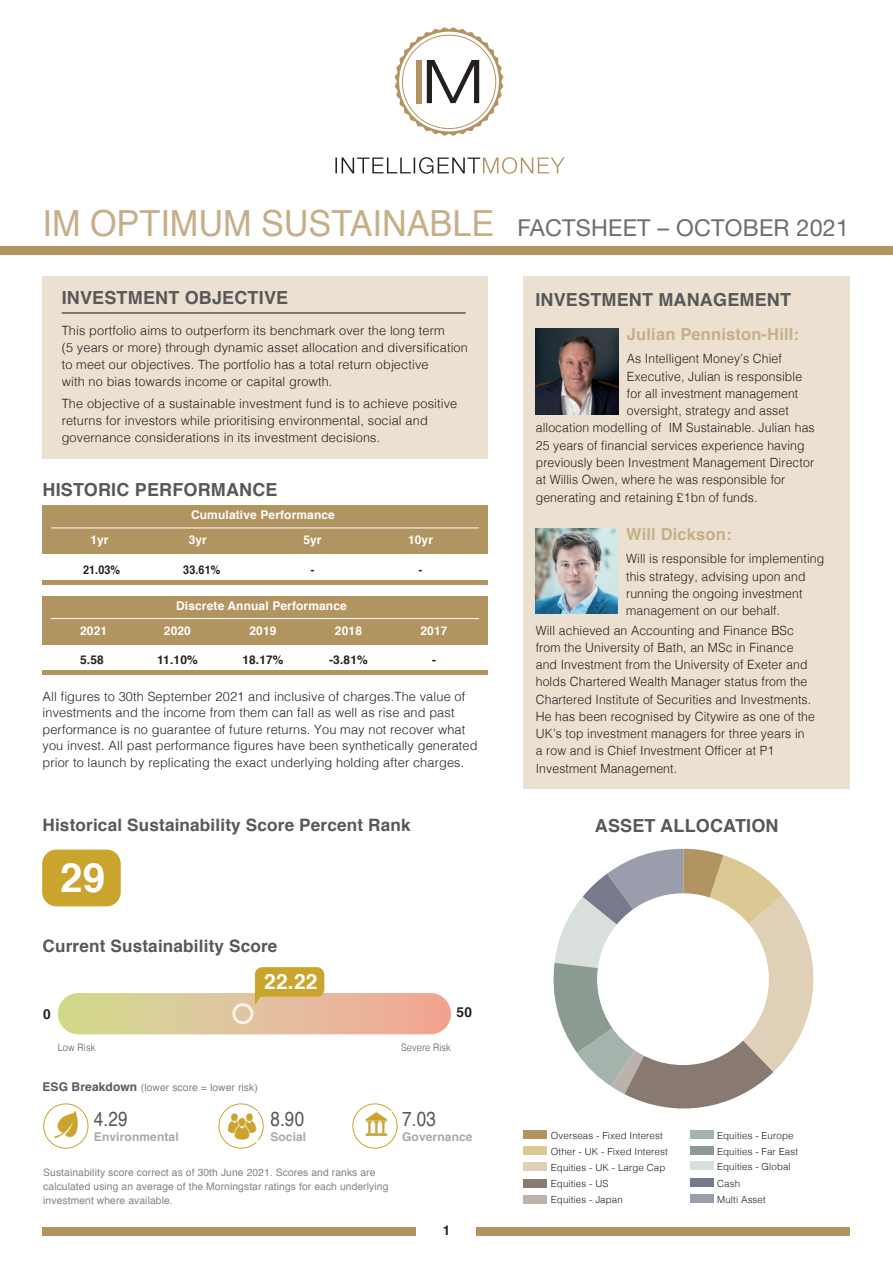
<style>
.page{position:relative;width:893px;height:1263px;background:#fff}
.page>*{position:absolute;margin:0;border:0;box-sizing:border-box;transform-origin:0 0}
.t1{font:700 40.35px "Helvetica";color:#fff}
.t2{font:36px "Helvetica";color:#c6af88;scale:.95 1}
.t3{font:23.4px "Helvetica Neue";letter-spacing:.01em;color:#6c6d70}
.t4{font:700 21px "Helvetica";color:#fff}
.t5{font:20.4px "Helvetica";color:#57585a;scale:.84 1}
.t6{font:700 18px "Helvetica";letter-spacing:.01em;color:#57585a}
.t7{font:700 17.1px "Helvetica";letter-spacing:.01em;color:#57585a}
.t8{font:700 16.5px "Helvetica";letter-spacing:.01em;color:#c6af88}
.t9{font:700 13.65px "Helvetica";color:#231f20}
.t10{font:700 13.5px "Helvetica";color:#231f20}
.t11{font:300 12.75px/17.2px "Helvetica";letter-spacing:.01em;color:#231f20;scale:.96 1}
.t12{font:300 12.75px/17.2px "Helvetica";letter-spacing:.01em;color:#231f20}
.t13{font:700 12px "Helvetica";letter-spacing:.01em;color:#fff}
.t14{font:700 12px "Helvetica";letter-spacing:.01em;color:#a8a9ad}
.t15{font:700 12px "Helvetica";letter-spacing:.01em;color:#231f20}
.t16{font:700 12px "Helvetica";letter-spacing:.01em;color:#231f20;scale:.9 1}
.t17{font:10.35px/13.6px "Helvetica";letter-spacing:.01em;color:#808285}
.t18{font:300 10.35px "Helvetica";letter-spacing:.01em;color:#57585a;scale:.9 1}
.t19{font:300 9.75px/15.5px "Helvetica";letter-spacing:.01em;color:#231f20}
.s1{font-weight:700;font-size:12px;color:#57585a}
</style>
<div class="page">
<div style="left:43px;top:1227px;width:807px;height:8px;background:#b29461"></div>
<div style="left:417px;top:1225px;width:59px;height:12px;background:#fff"></div>
<div style="left:0;top:247px;width:893px;height:8px;background:#b29461"></div>
<svg style="left:395px;top:27px;width:108px;height:109px"></svg>
<div style="left:417px;top:60px;width:5px;height:43px;background:#b29461"></div>
<svg style="left:335px;top:157px;width:230px;height:17px"></svg>
<div style="left:43px;top:276px;width:444px;height:183px;background:#ece1d0"></div>
<hr style="left:62px;top:312px;width:404px;height:2px;background:#57585a">
<div style="left:523px;top:276px;width:327px;height:513px;background:#ece1d0"></div>
<img style="left:536px;top:329px;width:82px;height:85px">
<img style="left:535px;top:529px;width:83px;height:85px">
<svg style="left:554px;top:849px;width:260px;height:260px"></svg>
<div style="left:597px;top:893px;width:172px;height:172px;background:#fff;border-radius:50%"></div>
<div style="left:524px;top:1131px;width:23px;height:8px;background:#b29461"></div>
<div style="left:524px;top:1146px;width:23px;height:9px;background:#dbc893"></div>
<div style="left:524px;top:1163px;width:23px;height:8px;background:#dfd0b7"></div>
<div style="left:524px;top:1179px;width:23px;height:8px;background:#887a71"></div>
<div style="left:690px;top:1146px;width:23px;height:9px;background:#8b9b92"></div>
<div style="left:690px;top:1162px;width:23px;height:8px;background:#d9dfda"></div>
<div style="left:690px;top:1178px;width:23px;height:9px;background:#767a8d"></div>
<div style="left:690px;top:1194px;width:23px;height:9px;background:#9a9dab"></div>
<div style="left:524px;top:1195px;width:23px;height:8px;background:#bbb2ac"></div>
<div style="left:690px;top:1131px;width:23px;height:8px;background:#a4b3ab"></div>
<hr style="left:43px;top:580px;width:444px;height:4px;background:#b29461">
<div style="left:43px;top:505px;width:444px;height:49px;background:#b29461"></div>
<hr style="left:51px;top:527px;width:428px;height:1px;background:#fff">
<hr style="left:43px;top:671px;width:444px;height:4px;background:#b29461">
<div style="left:43px;top:596px;width:444px;height:49px;background:#b29461"></div>
<hr style="left:51px;top:618px;width:428px;height:1px;background:#fff">
<div style="left:58px;top:993px;width:393px;height:41px;background:linear-gradient(to right,#d1dd96,#f3a59b);border-radius:21px"></div>
<div style="left:232px;top:1003px;width:21px;height:21px;border:3px solid #f8f3e6;border-radius:50%"></div>
<div style="left:255px;top:967px;width:69px;height:30px;background:#cba42e;border-radius:7px"></div>
<svg style="left:255px;top:992px;width:8px;height:13px"></svg>
<div style="left:43px;top:1103px;width:45px;height:45px;border:1px solid #cba42e;border-radius:50%"></div>
<img style="left:54px;top:1111px;width:25px;height:26px">
<div style="left:218px;top:1103px;width:46px;height:45px;border:1px solid #cba42e;border-radius:50%"></div>
<img style="left:228px;top:1113px;width:29px;height:28px">
<div style="left:352px;top:1103px;width:46px;height:45px;border:1px solid #cba42e;border-radius:50%"></div>
<img style="left:365px;top:1111px;width:23px;height:25px">
<div style="left:42px;top:849px;width:79px;height:57px;background:#cba42e;border-radius:14px"></div>
<h2 class="t2" style="left:43px;top:196px;width:477px">IM OPTIMUM SUSTAINABLE</h2>
<h3 class="t6" style="left:62px;top:283px;width:228px">INVESTMENT OBJECTIVE</h3>
<p class="t12" style="left:62px;top:321px;width:408px">This portfolio aims to outperform its benchmark over the long term<br>(5 years or more) through dynamic asset allocation and diversification to meet our objectives. The portfolio has a total return objective<br>with no bias towards income or capital growth.</p>
<p class="t12" style="left:62px;top:394px;width:397px">The objective of a sustainable investment fund is to achieve positive returns for investors while prioritising environmental, social and governance considerations in its investment decisions.</p>
<h3 class="t6" style="left:43px;top:475px;width:237px">HISTORIC PERFORMANCE</h3>
<p class="t13" style="left:191px;top:505px;width:145px">Cumulative Performance</p>
<p class="t13" style="left:90px;top:530px;width:20px">1yr</p>
<p class="t13" style="left:189px;top:530px;width:20px">3yr</p>
<p class="t13" style="left:303px;top:530px;width:20px">5yr</p>
<p class="t13" style="left:408px;top:530px;width:27px">10yr</p>
<p class="t16" style="left:83px;top:560px;width:43px">21.03%</p>
<p class="t16" style="left:183px;top:560px;width:43px">33.61%</p>
<p class="t16" style="left:311px;top:560px;width:5px">-</p>
<p class="t16" style="left:419px;top:560px;width:5px">-</p>
<p class="t13" style="left:176px;top:596px;width:172px">Discrete Annual Performance</p>
<p class="t13" style="left:80px;top:621px;width:29px">2021</p>
<p class="t13" style="left:164px;top:621px;width:29px">2020</p>
<p class="t13" style="left:249px;top:621px;width:29px">2019</p>
<p class="t13" style="left:335px;top:621px;width:29px">2018</p>
<p class="t13" style="left:420px;top:621px;width:29px">2017</p>
<p class="t15" style="left:80px;top:650px;width:25px">5.58</p>
<p class="t15" style="left:157px;top:650px;width:42px">11.10%</p>
<p class="t15" style="left:242px;top:650px;width:43px">18.17%</p>
<p class="t15" style="left:329px;top:650px;width:40px">-3.81%</p>
<p class="t15" style="left:432px;top:650px;width:5px">-</p>
<p class="t12" style="left:43px;top:687px;width:437px;line-height:16.5px">All figures to 30th September 2021 and inclusive of charges.The value of investments and the income from them can fall as well as rise and past performance is no guarantee of future returns. You may not recover what you invest. All past performance figures have been synthetically generated prior to launch by replicating the exact underlying holding after charges.</p>
<h3 class="t7" style="left:43px;top:811px;width:370px">Historical Sustainability Score Percent Rank</h3>
<h1 class="t1" style="left:60px;top:845px;width:47px">29</h1>
<h3 class="t7" style="left:43px;top:932px;width:236px">Current Sustainability Score</h3>
<h3 class="t4" style="left:264px;top:965px;width:55px">22.22</h3>
<p class="t9" style="left:43px;top:1003px;width:9px">0</p>
<p class="t9" style="left:457px;top:1001px;width:17px">50</p>
<p class="t18" style="left:58px;top:1039px;width:43px">Low Risk</p>
<p class="t18" style="left:401px;top:1039px;width:57px">Severe Risk</p>
<p class="t17" style="left:43px;top:1080px;width:217px"><span class="s1">ESG Breakdown</span> (lower score = lower risk)</p>
<h3 class="t5" style="left:94px;top:1103px;width:42px">4.29</h3>
<p class="t14" style="left:94px;top:1127px;width:86px">Environmental</p>
<h3 class="t5" style="left:270px;top:1103px;width:42px">8.90</h3>
<p class="t14" style="left:270px;top:1127px;width:37px">Social</p>
<h3 class="t5" style="left:402px;top:1103px;width:42px">7.03</h3>
<p class="t14" style="left:402px;top:1127px;width:72px">Governance</p>
<p class="t17" style="left:43px;top:1166px;width:347px">Sustainability score correct as of 30th June 2021. Scores and ranks are calculated using an average of the Morningstar ratings for each underlying investment where available.</p>
<p class="t10" style="left:443px;top:1219px;width:9px">1</p>
<h3 class="t3" style="left:517px;top:213px;width:333px">FACTSHEET – OCTOBER 2021</h3>
<h3 class="t6" style="left:535px;top:286px;width:257px">INVESTMENT MANAGEMENT</h3>
<p class="t8" style="left:627px;top:321px;width:174px">Julian Penniston-Hill:</p>
<p class="t11" style="left:627px;top:349px;width:163px">As Intelligent Money’s Chief</p>
<p class="t11" style="left:627px;top:367px;width:184px">Executive, Julian is responsible</p>
<p class="t11" style="left:627px;top:384px;width:180px">for all investment management</p>
<p class="t11" style="left:627px;top:401px;width:170px">oversight, strategy and asset</p>
<p class="t11" style="left:536px;top:418px;width:292px">allocation modelling of IM Sustainable. Julian has</p>
<p class="t11" style="left:536px;top:436px;width:282px">25 years of financial services experience having</p>
<p class="t11" style="left:536px;top:453px;width:291px">previously been Investment Management Director</p>
<p class="t11" style="left:536px;top:470px;width:261px">at Willis Owen, where he was responsible for</p>
<p class="t11" style="left:536px;top:488px;width:232px">generating and retaining £1bn of funds.</p>
<p class="t8" style="left:626px;top:521px;width:107px">Will Dickson:</p>
<p class="t11" style="left:626px;top:549px;width:208px">Will is responsible for implementing this strategy, advising upon and running the ongoing investment management on our behalf.</p>
<p class="t11" style="left:536px;top:620px;width:292px">Will achieved an Accounting and Finance BSc from the University of Bath, an MSc in Finance and Investment from the University of Exeter and holds Chartered Wealth Manager status from the Chartered Institute of Securities and Investments.<br>He has been recognised by Citywire as one of the UK’s top investment managers for three years in<br>a row and is Chief Investment Officer at P1<br>Investment Management.</p>
<h3 class="t6" style="left:595px;top:811px;width:185px">ASSET ALLOCATION</h3>
<p class="t19" style="left:551px;top:1127px;width:118px">Overseas - Fixed Interest<br>Other - UK - Fixed Interest</p>
<p class="t19" style="left:551px;top:1159px;width:116px;line-height:16.2px">Equities - UK - Large Cap<br>Equities - US</p>
<p class="t19" style="left:717px;top:1127px;width:78px">Equities - Europe</p>
<p class="t19" style="left:717px;top:1143px;width:82px">Equities - Far East<br>Equities - Global</p>
<p class="t19" style="left:717px;top:1175px;width:25px">Cash</p>
<p class="t19" style="left:551px;top:1191px;width:73px">Equities - Japan</p>
<p class="t19" style="left:717px;top:1191px;width:50px">Multi Asset</p>
</div>
